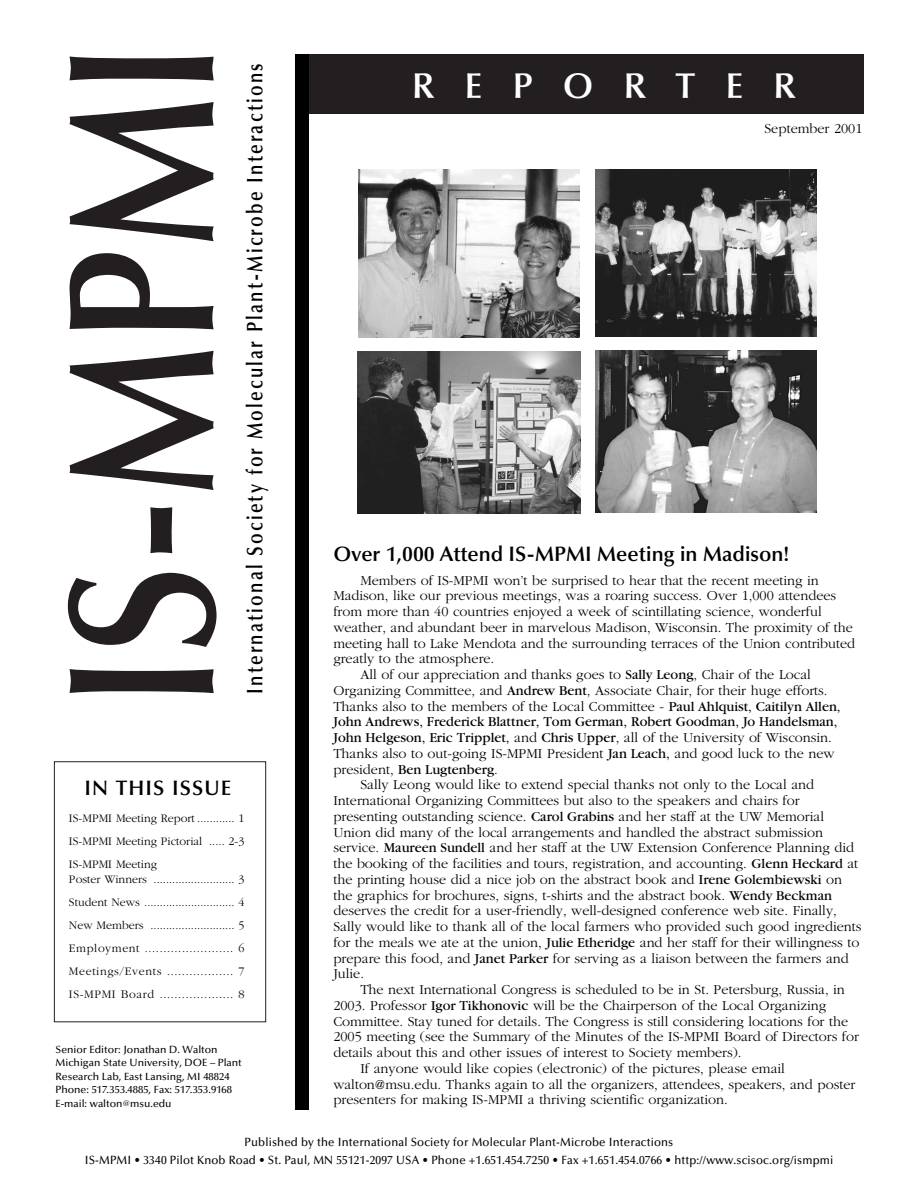
<style>
.page{position:relative;width:918px;height:1188px;background:#fff}
.page>*{position:absolute;margin:0;border:0;box-sizing:border-box;transform-origin:0 0}
.t1{font:600 210px "Optima";color:#231f20;scale:.8 1}
.t2{font:600 36px "Optima";letter-spacing:.83em;color:#fff}
.t3{font:600 22.5px "Optima";letter-spacing:.12em;color:#000;scale:.8 1}
.t4{font:600 21px "Optima";color:#000}
.t5{font:600 21px "Optima";letter-spacing:.05em;color:#000}
.t6{font:300 14.25px "Garamond";color:#000}
.t7{font:14.25px "Garamond";color:#000}
.t8{font:300 12px/23.1px "Garamond";color:#000;text-align:justify}
.t9{font:500 12px/17.2px "Optima";letter-spacing:.015em;color:#000;text-align:center;scale:.95 1}
.t10{font:500 10.5px/13.5px "Optima";color:#000}
.s1{font-size:8.25px}
.s2{font-weight:400}
.s3{font-weight:300}
</style>
<div class="page">
<div style="left:54px;top:761px;width:212px;height:261px;border:1px solid #231f20"></div>
<div style="left:306px;top:54px;width:558px;height:59px;background:#231f20"></div>
<div style="left:296px;top:54px;width:13px;height:1055px;background:#000"></div>
<img style="left:358px;top:351px;width:222px;height:162px">
<img style="left:358px;top:169px;width:221px;height:168px">
<img style="left:595px;top:350px;width:222px;height:163px">
<img style="left:596px;top:169px;width:221px;height:168px">
<h1 class="t1" style="left:55px;top:708px;width:833px;rotate:-90deg">IS-MPMI</h1>
<h3 class="t3" style="left:245px;top:694px;width:789px;rotate:-90deg">International Society for Molecular Plant-Microbe Interactions</h3>
<h3 class="t5" style="left:84px;top:779px;width:148px">IN THIS ISSUE</h3>
<p class="t8" style="left:69px;top:808px;width:177px">IS-MPMI Meeting Report ............ 1<br>IS-MPMI Meeting Pictorial ..... 2-3<br>IS-MPMI Meeting</p>
<p class="t8" style="left:69px;top:868px;width:177px">Poster Winners .......................... 3<br>Student News ............................. 4<br>New Members ........................... 5<br>Employment ........................ 6<br>Meetings/Events .................. 7<br>IS-MPMI Board .................... 8</p>
<p class="t10" style="left:56px;top:1043px;width:188px">Senior Editor: Jonathan D. Walton Michigan State University, DOE – Plant Research Lab, East Lansing, MI 48824<br>Phone: 517.353.4885, Fax: 517.353.9168<br>E-mail: walton<span class="s1">@</span>msu.edu</p>
<h2 class="t2" style="left:412px;top:70px;width:386px">REPORTER</h2>
<p class="t6" style="left:764px;top:123px;width:100px">September 2001</p>
<h3 class="t4" style="left:333px;top:545px;width:458px">Over 1,000 Attend IS-MPMI Meeting in Madison!</h3>
<p class="t6" style="left:360px;top:574px;width:460px">Members of IS-MPMI won’t be surprised to hear that the recent meeting in</p>
<p class="t6" style="left:333px;top:590px;width:504px">Madison, like our previous meetings, was a roaring success. Over 1,000 attendees</p>
<p class="t6" style="left:333px;top:606px;width:490px">from more than 40 countries enjoyed a week of scintillating science, wonderful</p>
<p class="t6" style="left:333px;top:622px;width:521px">weather, and abundant beer in marvelous Madison, Wisconsin. The proximity of the</p>
<p class="t6" style="left:333px;top:637px;width:523px">meeting hall to Lake Mendota and the surrounding terraces of the Union contributed</p>
<p class="t6" style="left:333px;top:653px;width:162px">greatly to the atmosphere.</p>
<p class="t6" style="left:360px;top:669px;width:452px">All of our appreciation and thanks goes to <span class="s2">Sally Leong</span>, Chair of the Local</p>
<p class="t6" style="left:333px;top:685px;width:496px">Organizing Committee, and <span class="s2">Andrew Bent</span>, Associate Chair, for their huge efforts.</p>
<p class="t6" style="left:333px;top:700px;width:509px">Thanks also to the members of the Local Committee - <span class="s2">Paul Ahlquist, Caitilyn Allen,</span></p>
<p class="t7" style="left:333px;top:717px;width:506px">John Andrews, Frederick Blattner, Tom German, Robert Goodman, Jo Handelsman,</p>
<p class="t7" style="left:333px;top:733px;width:500px">John Helgeson, Eric Tripplet, <span class="s3">and</span> Chris Upper<span class="s3">, all of the University of Wisconsin.</span></p>
<p class="t6" style="left:333px;top:748px;width:503px">Thanks also to out-going IS-MPMI President <span class="s2">Jan Leach,</span> and good luck to the new</p>
<p class="t7" style="left:333px;top:764px;width:166px"><span class="s3">president,</span> Ben Lugtenberg<span class="s3">.</span></p>
<p class="t6" style="left:360px;top:779px;width:455px">Sally Leong would like to extend special thanks not only to the Local and</p>
<p class="t6" style="left:333px;top:795px;width:468px">International Organizing Committees but also to the speakers and chairs for</p>
<p class="t6" style="left:333px;top:811px;width:492px">presenting outstanding science. <span class="s2">Carol Grabins</span> and her staff at the UW Memorial</p>
<p class="t6" style="left:333px;top:826px;width:491px">Union did many of the local arrangements and handled the abstract submission</p>
<p class="t6" style="left:333px;top:842px;width:522px">service. <span class="s2">Maureen Sundell</span> and her staff at the UW Extension Conference Planning did</p>
<p class="t6" style="left:333px;top:858px;width:526px">the booking of the facilities and tours, registration, and accounting. <span class="s2">Glenn Heckard</span> at</p>
<p class="t6" style="left:333px;top:874px;width:510px">the printing house did a nice job on the abstract book and <span class="s2">Irene Golembiewski</span> on</p>
<p class="t6" style="left:333px;top:889px;width:500px">the graphics for brochures, signs, t-shirts and the abstract book. <span class="s2">Wendy Beckman</span></p>
<p class="t6" style="left:333px;top:905px;width:505px">deserves the credit for a user-friendly, well-designed conference web site. Finally,</p>
<p class="t6" style="left:333px;top:921px;width:530px">Sally would like to thank all of the local farmers who provided such good ingredients</p>
<p class="t6" style="left:333px;top:937px;width:528px">for the meals we ate at the union, <span class="s2">Julie Etheridge</span> and her staff for their willingness to</p>
<p class="t6" style="left:333px;top:952px;width:517px">prepare this food, and <span class="s2">Janet Parker</span> for serving as a liaison between the farmers and</p>
<p class="t6" style="left:333px;top:968px;width:32px">Julie.</p>
<p class="t6" style="left:360px;top:984px;width:486px">The next International Congress is scheduled to be in St. Petersburg, Russia, in</p>
<p class="t6" style="left:333px;top:1000px;width:494px">2003. Professor <span class="s2">Igor Tikhonovic</span> will be the Chairperson of the Local Organizing</p>
<p class="t6" style="left:333px;top:1015px;width:516px">Committee. Stay tuned for details. The Congress is still considering locations for the</p>
<p class="t6" style="left:333px;top:1031px;width:527px">2005 meeting (see the Summary of the Minutes of the IS-MPMI Board of Directors for</p>
<p class="t6" style="left:333px;top:1047px;width:410px">details about this and other issues of interest to Society members).</p>
<p class="t6" style="left:360px;top:1063px;width:426px">If anyone would like copies (electronic) of the pictures, please email</p>
<p class="t6" style="left:333px;top:1078px;width:524px">walton@msu.edu. Thanks again to all the organizers, attendees, speakers, and poster</p>
<p class="t6" style="left:333px;top:1094px;width:396px">presenters for making IS-MPMI a thriving scientific organization.</p>
<p class="t9" style="left:85px;top:1135px;width:789px">Published by the International Society for Molecular Plant-Microbe Interactions<br>IS-MPMI • 3340 Pilot Knob Road • St. Paul, MN 55121-2097 USA • Phone +1.651.454.7250 • Fax +1.651.454.0766 • http://www.scisoc.org/ismpmi</p>
</div>
